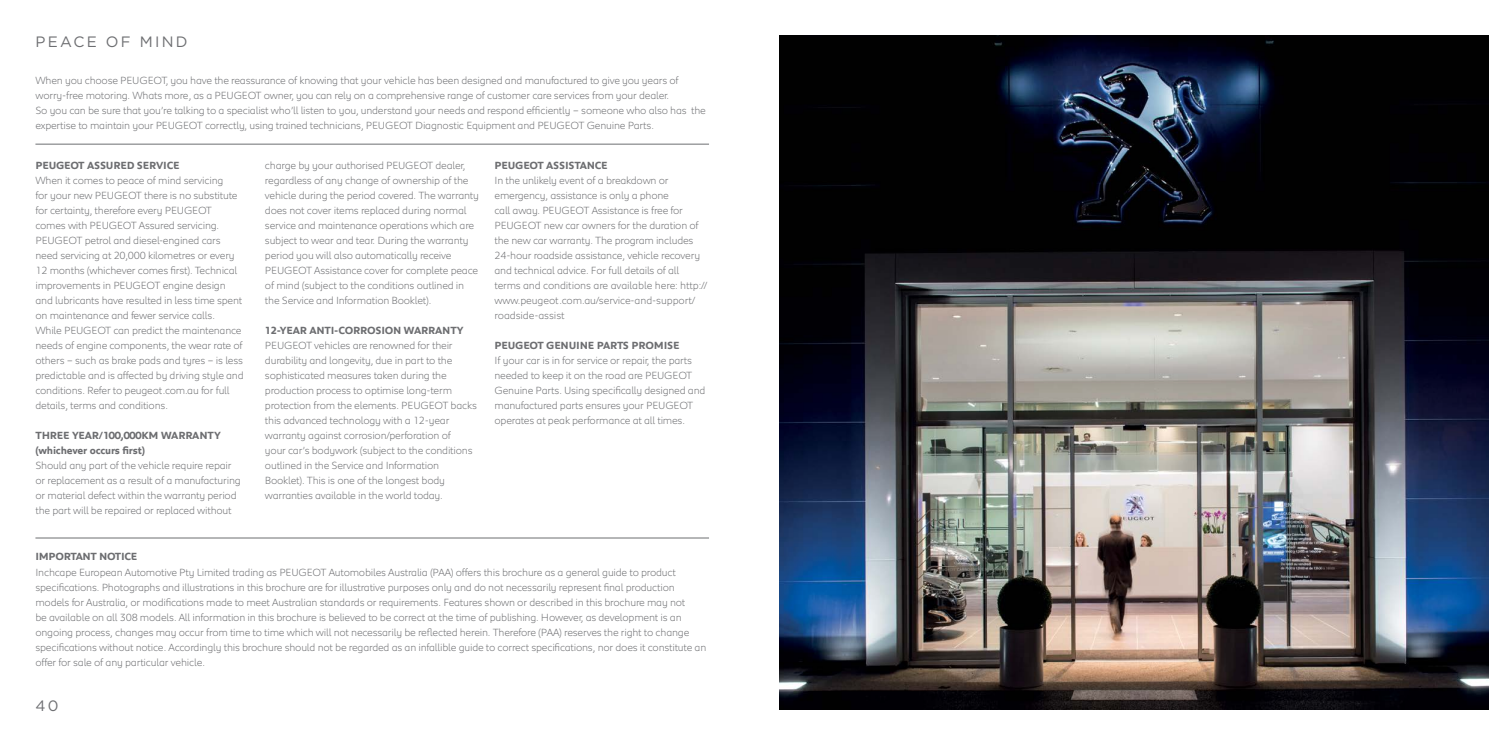
<style>
.page{position:relative;width:1489px;height:745px;background:#fff}
.page>*{position:absolute;margin:0;border:0;box-sizing:border-box;transform-origin:0 0}
.t1{font:15px "Gotham";letter-spacing:.15em;color:#6d6e71}
.t2{font:300 10.62px/15px "Peugeot";letter-spacing:-.02em;color:#6d6e71}
.t3{font:700 10.62px/15px "Peugeot";letter-spacing:-.02em;color:#6d6e71}
</style>
<div class="page">
<img style="left:780px;top:35px;width:708px;height:674px">
<hr style="left:35px;top:144px;width:674px;height:1px;background:#6d6e71">
<hr style="left:35px;top:537px;width:674px;height:1px;background:#6d6e71">
<h1 class="t1" style="left:35px;top:33px;width:153px">PEACE OF MIND</h1>
<p class="t2" style="left:35px;top:72px;width:672px">When you choose PEUGEOT, you have the reassurance of knowing that your vehicle has been designed and manufactured to give you years of worry-free motoring. Whats more, as a PEUGEOT owner, you can rely on a comprehensive range of customer care services from your dealer.<br>So you can be sure that you’re talking to a specialist who’ll listen to you, understand your needs and respond efficiently – someone who also has the expertise to maintain your PEUGEOT correctly, using trained technicians, PEUGEOT Diagnostic Equipment and PEUGEOT Genuine Parts.</p>
<p class="t3" style="left:35px;top:157px;width:146px">PEUGEOT ASSURED SERVICE</p>
<p class="t2" style="left:35px;top:172px;width:210px">When it comes to peace of mind servicing<br>for your new PEUGEOT there is no substitute for certainty, therefore every PEUGEOT comes with PEUGEOT Assured servicing.<br>PEUGEOT petrol and diesel-engined cars need servicing at 20,000 kilometres or every 12 months (whichever comes first). Technical improvements in PEUGEOT engine design and lubricants have resulted in less time spent on maintenance and fewer service calls.<br>While PEUGEOT can predict the maintenance needs of engine components, the wear rate of others – such as brake pads and tyres – is less predictable and is affected by driving style and conditions. Refer to peugeot.com.au for full details, terms and conditions.</p>
<p class="t3" style="left:35px;top:427px;width:187px">THREE YEAR/100,000KM WARRANTY (whichever occurs first)</p>
<p class="t2" style="left:35px;top:457px;width:207px">Should any part of the vehicle require repair or replacement as a result of a manufacturing or material defect within the warranty period the part will be repaired or replaced without</p>
<p class="t2" style="left:265px;top:157px;width:215px">charge by your authorised PEUGEOT dealer, regardless of any change of ownership of the vehicle during the period covered. The warranty does not cover items replaced during normal service and maintenance operations which are subject to wear and tear. During the warranty period you will also automatically receive PEUGEOT Assistance cover for complete peace of mind (subject to the conditions outlined in the Service and Information Booklet).</p>
<p class="t3" style="left:265px;top:322px;width:200px">12-YEAR ANTI-CORROSION WARRANTY</p>
<p class="t2" style="left:265px;top:337px;width:213px">PEUGEOT vehicles are renowned for their durability and longevity, due in part to the sophisticated measures taken during the production process to optimise long-term protection from the elements. PEUGEOT backs this advanced technology with a 12-year warranty against corrosion/perforation of<br>your car’s bodywork (subject to the conditions outlined in the Service and Information Booklet). This is one of the longest body warranties available in the world today.</p>
<p class="t3" style="left:494px;top:157px;width:115px">PEUGEOT ASSISTANCE</p>
<p class="t2" style="left:494px;top:172px;width:214px">In the unlikely event of a breakdown or emergency, assistance is only a phone<br>call away. PEUGEOT Assistance is free for PEUGEOT new car owners for the duration of the new car warranty. The program includes 24-hour roadside assistance, vehicle recovery and technical advice. For full details of all terms and conditions are available here: http:// www.peugeot.com.au/service-and-support/ roadside-assist</p>
<p class="t3" style="left:494px;top:337px;width:186px">PEUGEOT GENUINE PARTS PROMISE</p>
<p class="t2" style="left:494px;top:352px;width:212px">If your car is in for service or repair, the parts needed to keep it on the road are PEUGEOT Genuine Parts. Using specifically designed and manufactured parts ensures your PEUGEOT operates at peak performance at all times.</p>
<p class="t3" style="left:35px;top:548px;width:103px">IMPORTANT NOTICE</p>
<p class="t2" style="left:35px;top:563px;width:672px">Inchcape European Automotive Pty Limited trading as PEUGEOT Automobiles Australia (PAA) offers this brochure as a general guide to product specifications. Photographs and illustrations in this brochure are for illustrative purposes only and do not necessarily represent final production models for Australia, or modifications made to meet Australian standards or requirements. Features shown or described in this brochure may not<br>be available on all 308 models. All information in this brochure is believed to be correct at the time of publishing. However, as development is an ongoing process, changes may occur from time to time which will not necessarily be reflected herein. Therefore (PAA) reserves the right to change specifications without notice. Accordingly this brochure should not be regarded as an infallible guide to correct specifications, nor does it constitute an offer for sale of any particular vehicle.</p>
<h1 class="t1" style="left:35px;top:695px;width:25px">40</h1>
</div>
